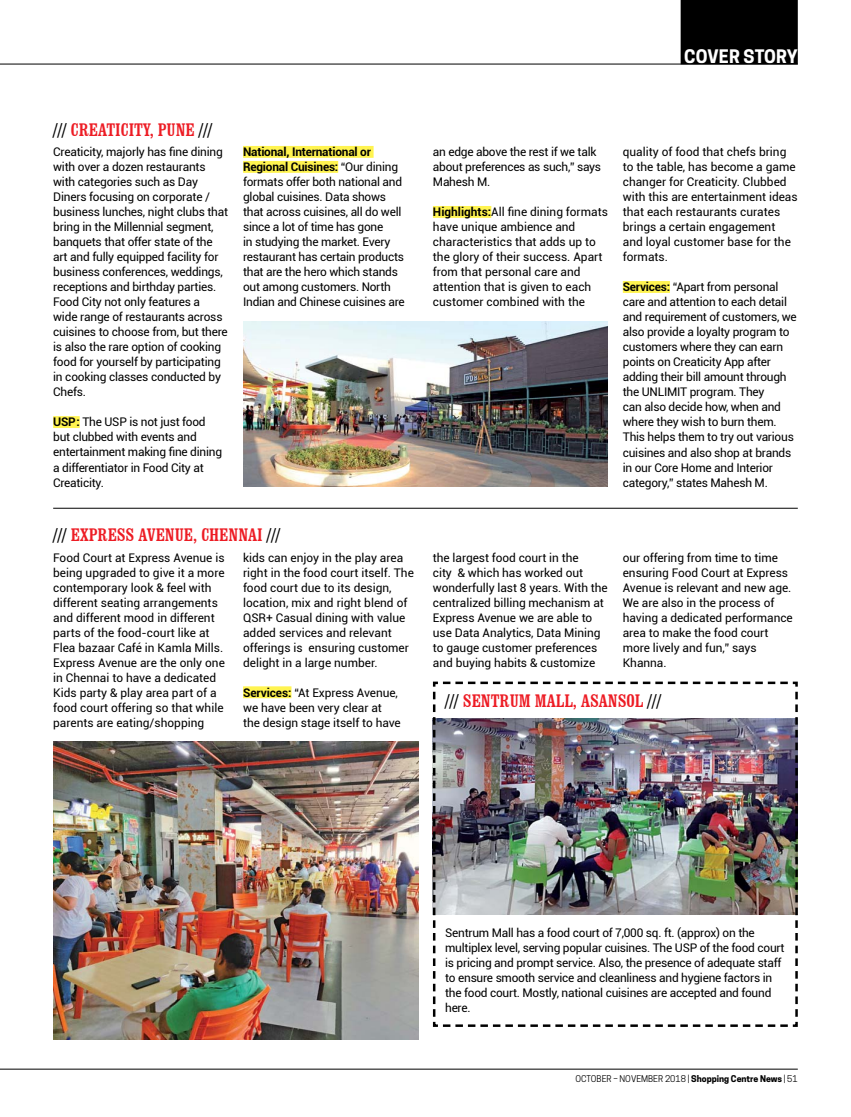
<style>
.page{position:relative;width:851px;height:1117px;background:#fff}
.page>*{position:absolute;margin:0;border:0;box-sizing:border-box;transform-origin:0 0}
.t1{font:condensed 18.75px "Clarendon BT";color:#ed1c24}
.t2{font:700 17.5px "Cooper Hewitt";letter-spacing:.005em;color:#fff}
.t3{font:11.88px/15px "Roboto";letter-spacing:-.015em;color:#000}
.t4{font:8.75px "Cooper Hewitt";color:#000}
.s1{color:#000}
.s2{font-weight:700}
</style>
<div class="page">
<div style="left:680px;top:0;width:117px;height:64px;background:#000"></div>
<hr style="left:0;top:64px;width:797px;height:1px;background:#000">
<hr style="left:0;top:1068px;width:797px;height:1px;background:#000">
<img style="left:432px;top:681px;width:366px;height:346px">
<div style="left:53px;top:416px;width:27px;height:12px;background:#fff450"></div>
<div style="left:243px;top:146px;width:130px;height:12px;background:#fff450"></div>
<div style="left:243px;top:161px;width:95px;height:12px;background:#fff450"></div>
<div style="left:243px;top:686px;width:48px;height:12px;background:#fff450"></div>
<div style="left:433px;top:206px;width:58px;height:12px;background:#fff450"></div>
<div style="left:622px;top:281px;width:47px;height:12px;background:#fff450"></div>
<img style="left:243px;top:321px;width:365px;height:165px">
<hr style="left:53px;top:507px;width:744px;height:1px;background:#000">
<img style="left:53px;top:741px;width:365px;height:297px">
<h2 class="t2" style="left:684px;top:48px;width:115px">COVER STORY</h2>
<h1 class="t1" style="left:53px;top:118px;width:161px"><span class="s1">///</span> CREATICITY, PUNE <span class="s1">///</span></h1>
<p class="t3" style="left:53px;top:145px;width:176px">Creaticity, majorly has ne dining with over a dozen restaurants with categories such as Day<br>Diners focusing on corporate / business lunches, night clubs that bring in the Millennial segment, banquets that offer state of the art and fully equipped facility for business conferences, weddings, receptions and birthday parties.<br>Food City not only features a<br>wide range of restaurants across cuisines to choose from, but there is also the rare option of cooking food for yourself by participating in cooking classes conducted by<br>Chefs.</p>
<p class="t3" style="left:53px;top:415px;width:170px"><span class="s2">USP:</span> The USP is not just food but clubbed with events and entertainment making ne dining a differentiator in Food City at<br>Creaticity.</p>
<p class="t3" style="left:243px;top:145px;width:163px"><span class="s2">National, International or<br>Regional Cuisines:</span> “Our dining formats offer both national and global cuisines. Data shows that across cuisines, all do well since a lot of time has gone<br>in studying the market. Every restaurant has certain products that are the hero which stands out among customers. North<br>Indian and Chinese cuisines are</p>
<h1 class="t1" style="left:53px;top:523px;width:229px"><span class="s1">///</span> EXPRESS AVENUE, CHENNAI <span class="s1">///</span></h1>
<p class="t3" style="left:53px;top:550px;width:173px">Food Court at Express Avenue is being upgraded to give it a more contemporary look &amp; feel with different seating arrangements and different mood in different parts of the food-court like at<br>Flea bazaar Café in Kamla Mills.<br>Express Avenue are the only one in Chennai to have a dedicated<br>Kids party &amp; play area part of a food court offering so that while parents are eating/shopping</p>
<p class="t3" style="left:243px;top:550px;width:172px">kids can enjoy in the play area right in the food court itself. The food court due to its design, location, mix and right blend of<br>QSR+ Casual dining with value added services and relevant offerings is ensuring customer delight in a large number.</p>
<p class="t3" style="left:243px;top:685px;width:159px"><span class="s2">Services:</span> “At Express Avenue, we have been very clear at the design stage itself to have</p>
<p class="t3" style="left:433px;top:145px;width:170px">an edge above the rest if we talk about preferences as such,” says<br>Mahesh M.</p>
<p class="t3" style="left:433px;top:205px;width:176px"><span class="s2">Highlights:</span>All ne dining formats have unique ambience and characteristics that adds up to the glory of their success. Apart from that personal care and attention that is given to each customer combined with the</p>
<p class="t3" style="left:622px;top:145px;width:176px">quality of food that chefs bring to the table, has become a game changer for Creaticity. Clubbed with this are entertainment ideas that each restaurants curates brings a certain engagement and loyal customer base for the formats.</p>
<p class="t3" style="left:622px;top:280px;width:175px"><span class="s2">Services:</span> “Apart from personal care and attention to each detail and requirement of customers, we also provide a loyalty program to customers where they can earn points on Creaticity App after adding their bill amount through the UNLIMIT program. They<br>can also decide how, when and where they wish to burn them.<br>This helps them to try out various cuisines and also shop at brands in our Core Home and Interior category,” states Mahesh M.</p>
<p class="t3" style="left:433px;top:550px;width:176px">the largest food court in the<br>city &amp; which has worked out wonderfully last 8 years. With the centralized billing mechanism at<br>Express Avenue we are able to use Data Analytics, Data Mining to gauge customer preferences and buying habits &amp; customize</p>
<p class="t3" style="left:622px;top:550px;width:171px">our offering from time to time ensuring Food Court at Express<br>Avenue is relevant and new age.<br>We are also in the process of having a dedicated performance area to make the food court more lively and fun,” says<br>Khanna.</p>
<h1 class="t1" style="left:445px;top:688px;width:217px"><span class="s1">///</span> SENTRUM MALL, ASANSOL <span class="s1">///</span></h1>
<p class="t3" style="left:445px;top:925px;width:341px">Sentrum Mall has a food court of 7,000 sq. ft. (approx) on the multiplex level, serving popular cuisines. The USP of the food court is pricing and prompt service. Also, the presence of adequate staff to ensure smooth service and cleanliness and hygiene factors in the food court. Mostly, national cuisines are accepted and found here.</p>
<p class="t4" style="left:575px;top:1073px;width:224px">OCTOBER – NOVEMBER 2018 | <span class="s2">Shopping Centre News</span> | 51</p>
</div>
